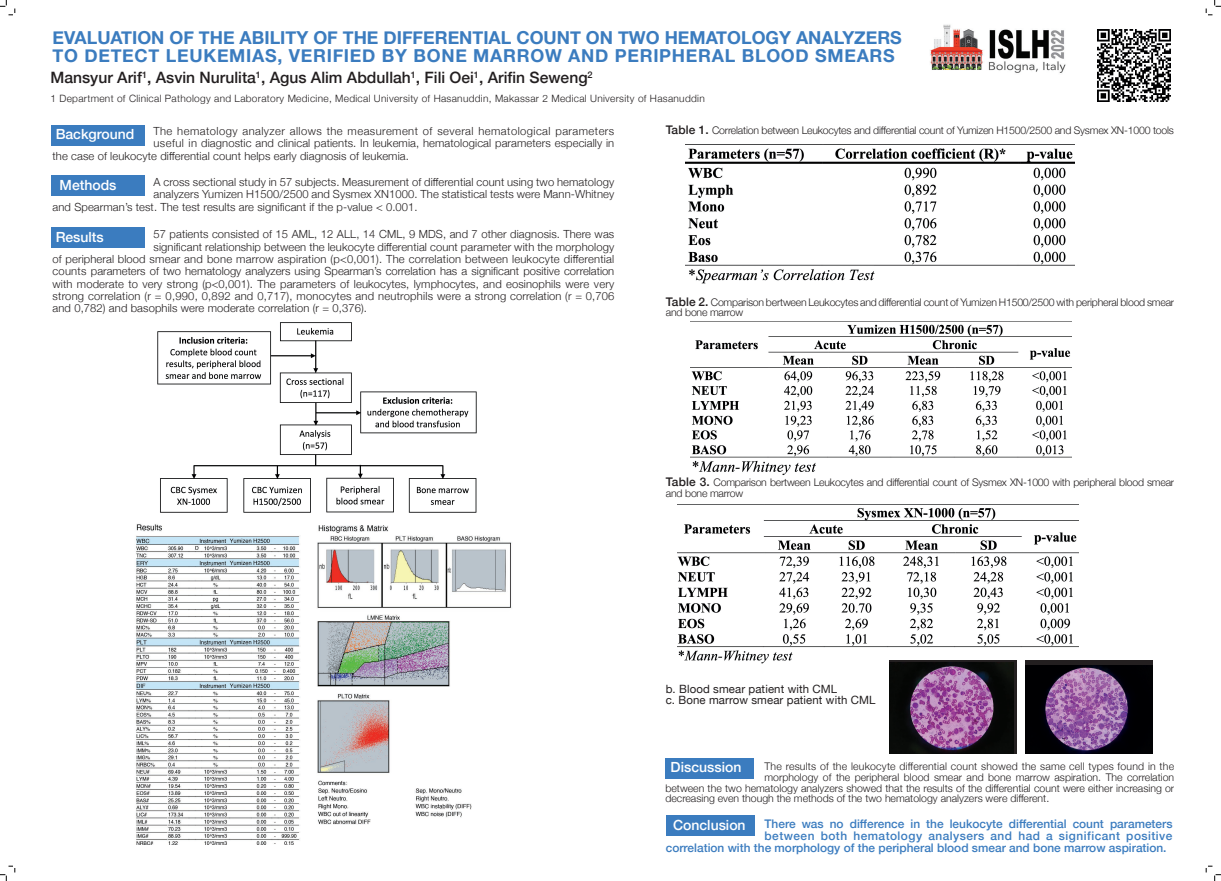
<style>
.page{position:relative;width:1221px;height:881px;background:#fff}
.page>*{position:absolute;margin:0;border:0;box-sizing:border-box;transform-origin:0 0}
.t1{font:700 17.85px/18.9px "Helvetica Neue";color:#3b7cbf}
.t2{font:500 15.66px "Helvetica Neue";color:#231f20}
.t3{font:500 13.98px "Helvetica Neue";color:#fff}
.t4{font:500 11.88px "Helvetica Neue";color:#3b7cbf}
.t5{font:500 11.88px "Helvetica Neue";letter-spacing:.04em;color:#3b7cbf}
.t6{font:11.4px/10.5px "Helvetica Neue";letter-spacing:.01em;color:#231f20}
.t7{font:300 11.19px "Helvetica Neue";letter-spacing:.01em;color:#231f20}
.t8{font:300 11.19px "Helvetica Neue";letter-spacing:.04em;color:#231f20}
.t9{font:300 10.5px/10.5px "Helvetica Neue";letter-spacing:-.02em;color:#231f20}
.t10{font:300 10.5px "Helvetica Neue";color:#231f20}
.t11{font:300 10.5px "Helvetica Neue";letter-spacing:.02em;color:#231f20}
.t12{font:300 10.08px "Helvetica Neue";letter-spacing:.03em;color:#231f20}
.s1{font-weight:500;font-size:11.88px}
</style>
<div class="page">
<img style="left:930px;top:24px;width:136px;height:49px">
<div style="left:51px;top:125px;width:93px;height:20px;background:#3b7cbf"></div>
<div style="left:51px;top:176px;width:93px;height:20px;background:#3b7cbf"></div>
<div style="left:51px;top:227px;width:93px;height:21px;background:#3b7cbf"></div>
<div style="left:666px;top:814px;width:88px;height:20px;background:#3b7cbf"></div>
<img style="left:157px;top:322px;width:320px;height:191px">
<img style="left:685px;top:148px;width:388px;height:136px">
<img style="left:690px;top:321px;width:381px;height:154px">
<img style="left:677px;top:504px;width:401px;height:160px">
<div style="left:665px;top:758px;width:88px;height:20px;background:#3b7cbf"></div>
<img style="left:136px;top:524px;width:376px;height:319px">
<svg style="left:889px;top:659px;width:127px;height:94px"></svg>
<img style="left:889px;top:662px;width:124px;height:91px">
<div style="left:1024px;top:659px;width:127px;height:94px;background:#231f20"></div>
<img style="left:1024px;top:664px;width:127px;height:89px">
<img style="left:1097px;top:29px;width:72px;height:73px">
<svg style="left:0;top:0;width:16px;height:16px"></svg>
<svg style="left:0;top:865px;width:16px;height:15px"></svg>
<svg style="left:1205px;top:0;width:15px;height:16px"></svg>
<svg style="left:1205px;top:865px;width:15px;height:15px"></svg>
<h1 class="t1" style="left:53px;top:28px;width:850px">EVALUATION OF THE ABILITY OF THE DIFFERENTIAL COUNT ON TWO HEMATOLOGY ANALYZERS<br>TO DETECT LEUKEMIAS, VERIFIED BY BONE MARROW AND PERIPHERAL BLOOD SMEARS</h1>
<p class="t12" style="left:51px;top:90px;width:655px">1 Department of Clinical Pathology and Laboratory Medicine, Medical University of Hasanuddin, Makassar 2 Medical University of Hasanuddin</p>
<p class="t8" style="left:153px;top:122px;width:462px">The hematology analyzer allows the measurement of several hematological parameters</p>
<p class="t7" style="left:153px;top:134px;width:462px">useful in diagnostic and clinical patients. In leukemia, hematological parameters especially in</p>
<p class="t7" style="left:53px;top:146px;width:358px">the case of leukocyte differential count helps early diagnosis of leukemia.</p>
<h2 class="t2" style="left:51px;top:65px;width:543px">Mansyur Arif<sup>1</sup>, Asvin Nurulita<sup>1</sup>, Agus Alim Abdullah<sup>1</sup>, Fili Oei<sup>1</sup>, Arifin Seweng<sup>2</sup></h2>
<p class="t9" style="left:665px;top:124px;width:509px"><span class="s1">Table 1.</span> Correlation between Leukocytes and differential count of Yumizen H1500/2500 and Sysmex XN-1000 tools</p>
<p class="t3" style="left:56px;top:122px;width:80px">Background</p>
<p class="t3" style="left:60px;top:174px;width:58px">Methods</p>
<p class="t7" style="left:153px;top:173px;width:462px">A cross sectional study in 57 subjects. Measurement of differential count using two hematology</p>
<p class="t7" style="left:153px;top:185px;width:462px">analyzers Yumizen H1500/2500 and Sysmex XN1000. The statistical tests were Mann-Whitney</p>
<p class="t7" style="left:53px;top:197px;width:366px">and Spearman’s test. The test results are significant if the p-value &lt; 0.001.</p>
<p class="t7" style="left:153px;top:225px;width:462px">57 patients consisted of 15 AML, 12 ALL, 14 CML, 9 MDS, and 7 other diagnosis. There was</p>
<p class="t7" style="left:153px;top:237px;width:462px">significant relationship between the leukocyte differential count parameter with the morphology</p>
<p class="t7" style="left:53px;top:250px;width:563px">of peripheral blood smear and bone marrow aspiration (p&lt;0,001). The correlation between leukocyte differential</p>
<p class="t7" style="left:53px;top:262px;width:563px">counts parameters of two hematology analyzers using Spearman’s correlation has a significant positive correlation</p>
<p class="t7" style="left:53px;top:274px;width:563px">with moderate to very strong (p&lt;0,001). The parameters of leukocytes, lymphocytes, and eosinophils were very</p>
<p class="t7" style="left:53px;top:286px;width:563px">strong correlation (r = 0,990, 0,892 and 0,717), monocytes and neutrophils were a strong correlation (r = 0,706</p>
<p class="t7" style="left:53px;top:299px;width:316px">and 0,782) and basophils were moderate correlation (r = 0,376).</p>
<p class="t3" style="left:56px;top:225px;width:50px">Results</p>
<p class="t9" style="left:666px;top:295px;width:509px"><span class="s1">Table 2.</span> Comparison bertween Leukocytes and differential count of Yumizen H1500/2500 with peripheral blood smear and bone marrow</p>
<p class="t9" style="left:666px;top:476px;width:509px"><span class="s1">Table 3.</span> Comparison bertween Leukocytes and differential count of Sysmex XN-1000 with peripheral blood smear and bone marrow</p>
<p class="t6" style="left:665px;top:684px;width:211px">b. Blood smear patient with CML<br>c. Bone marrow smear patient with CML</p>
<p class="t11" style="left:764px;top:757px;width:411px">The results of the leukocyte differential count showed the same cell types found in the</p>
<p class="t10" style="left:764px;top:768px;width:411px">morphology of the peripheral blood smear and bone marrow aspiration. The correlation</p>
<p class="t10" style="left:665px;top:778px;width:510px">between the two hematology analyzers showed that the results of the differential count were either increasing or</p>
<p class="t10" style="left:665px;top:789px;width:385px">decreasing even though the methods of the two hematology analyzers were different.</p>
<p class="t3" style="left:670px;top:755px;width:72px">Discussion</p>
<p class="t4" style="left:764px;top:813px;width:409px">There was no difference in the leukocyte differential count parameters</p>
<p class="t5" style="left:764px;top:825px;width:409px">between both hematology analysers and had a significant positive</p>
<p class="t4" style="left:665px;top:837px;width:502px">correlation with the morphology of the peripheral blood smear and bone marrow aspiration.</p>
<p class="t3" style="left:673px;top:813px;width:74px">Conclusion</p>
</div>
